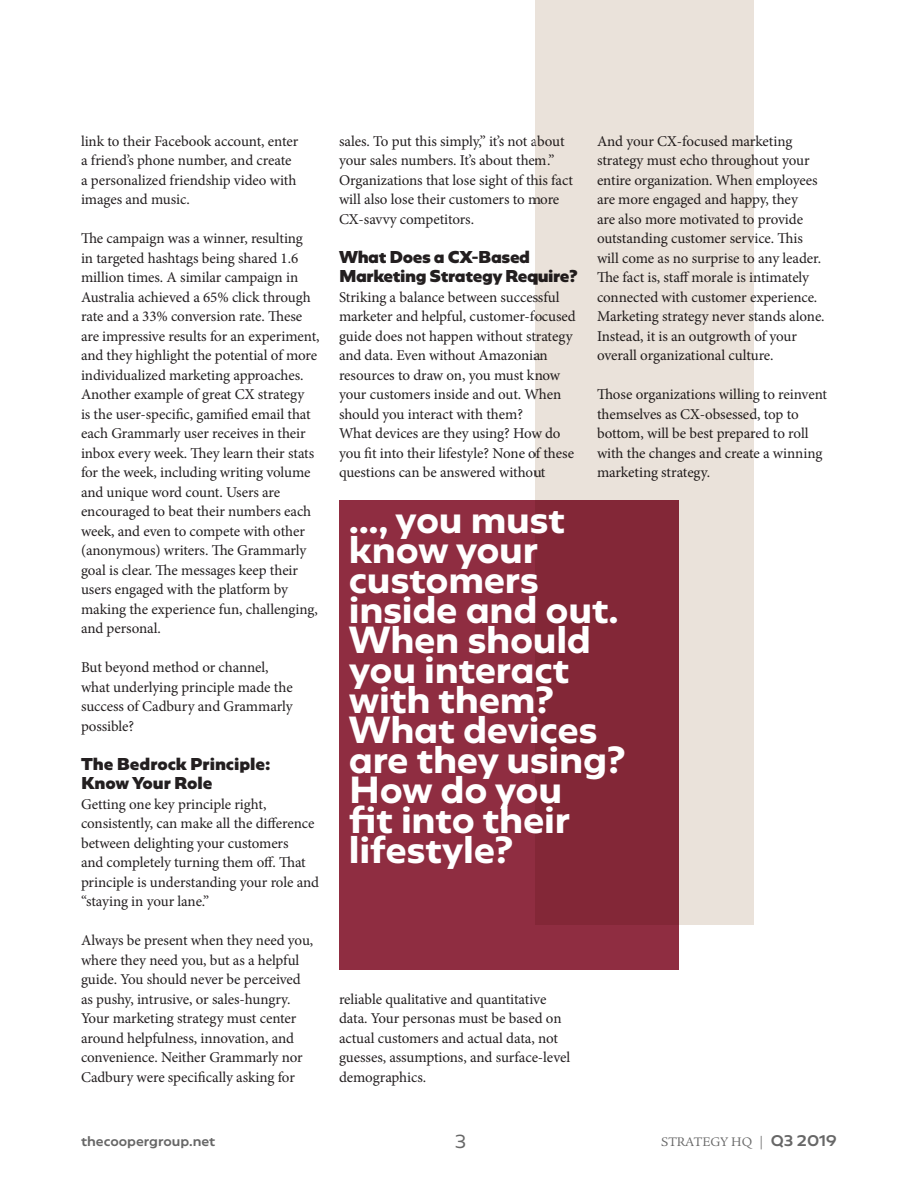
<style>
.page{position:relative;width:918px;height:1188px;background:#fff}
.page>*{position:absolute;margin:0;border:0;box-sizing:border-box;transform-origin:0 0}
.t1{font:700 33px/30px "Geometrica";letter-spacing:-.01em;color:#fff}
.t2{font:16.5px "Geometrica";color:#676767}
.t3{font:15px/19.5px "Minion Pro";letter-spacing:-.01em;color:#231f20}
.t4{font:900 15px/19.5px "Geometrica";letter-spacing:-.025em;color:#231f20}
.t5{font:900 15px/19.5px "Geometrica";letter-spacing:-.005em;color:#231f20}
.t6{font:13.5px "Legacy Serif";color:#676767}
.t7{font:500 12px "Geometrica";color:#676767}
.s1{font-family:"Geometrica";font-weight:500}
</style>
<div class="page">
<div style="left:340px;top:500px;width:339px;height:470px;background:#8f2d41"></div>
<svg style="left:536px;top:0;width:218px;height:924px;fill:#eae2da"></svg>
<p class="t3" style="left:81px;top:131px;width:219px">link to their Facebook account, enter a friend’s phone number, and create a personalized friendship video with images and music.</p>
<p class="t3" style="left:81px;top:229px;width:240px">The campaign was a winner, resulting<br>in targeted hashtags being shared 1.6 million times. A similar campaign in Australia achieved a 65% click through rate and a 33% conversion rate. These are impressive results for an experiment, and they highlight the potential of more individualized marketing approaches.</p>
<p class="t3" style="left:81px;top:385px;width:238px">Another example of great CX strategy<br>is the user-specific, gamified email that each Grammarly user receives in their inbox every week. They learn their stats for the week, including writing volume and unique word count. Users are encouraged to beat their numbers each week, and even to compete with other (anonymous) writers. The Grammarly goal is clear. The messages keep their users engaged with the platform by making the experience fun, challenging, and personal.</p>
<p class="t3" style="left:81px;top:658px;width:189px">But beyond method or channel,</p>
<p class="t3" style="left:81px;top:677px;width:213px">what underlying principle made the success of Cadbury and Grammarly</p>
<p class="t3" style="left:81px;top:716px;width:55px">possible?</p>
<p class="t5" style="left:81px;top:754px;width:191px">The Bedrock Principle:<br>Know Your Role</p>
<p class="t3" style="left:81px;top:794px;width:240px">Getting one key principle right, consistently, can make all the difference between delighting your customers<br>and completely turning them off. That principle is understanding your role and “staying in your lane.”</p>
<p class="t3" style="left:81px;top:931px;width:234px">Always be present when they need you, where they need you, but as a helpful guide. You should never be perceived as pushy, intrusive, or sales-hungry.<br>Your marketing strategy must center around helpfulness, innovation, and convenience. Neither Grammarly nor Cadbury were specifically asking for</p>
<p class="t3" style="left:339px;top:131px;width:236px">sales. To put this simply,” it’s not about your sales numbers. It’s about them.” Organizations that lose sight of this fact will also lose their customers to more CX-savvy competitors.</p>
<p class="t4" style="left:339px;top:247px;width:240px">What Does a CX-Based<br>Marketing Strategy Require?</p>
<p class="t3" style="left:339px;top:287px;width:238px">Striking a balance between successful marketer and helpful, customer-focused guide does not happen without strategy and data. Even without Amazonian resources to draw on, you must know your customers inside and out. When should you interact with them?<br>What devices are they using? How do you fit into their lifestyle? None of these questions can be answered without</p>
<p class="t3" style="left:597px;top:131px;width:229px">And your CX-focused marketing strategy must echo throughout your entire organization. When employees are more engaged and happy, they<br>are also more motivated to provide outstanding customer service. This will come as no surprise to any leader.<br>The fact is, staff morale is intimately connected with customer experience.<br>Marketing strategy never stands alone.<br>Instead, it is an outgrowth of your overall organizational culture.</p>
<p class="t3" style="left:597px;top:385px;width:232px">Those organizations willing to reinvent themselves as CX-obsessed, top to bottom, will be best prepared to roll with the changes and create a winning marketing strategy.</p>
<p class="t1" style="left:349px;top:504px;width:218px">..., you must know your customers</p>
<p class="t1" style="left:349px;top:594px;width:271px">inside and out.<br>When should you interact</p>
<p class="t1" style="left:349px;top:684px;width:278px">with them?<br>What devices are they using?<br>How do you<br>fit into their lifestyle?</p>
<p class="t3" style="left:339px;top:989px;width:233px">reliable qualitative and quantitative data. Your personas must be based on actual customers and actual data, not guesses, assumptions, and surface-level demographics.</p>
<p class="t7" style="left:81px;top:1133px;width:136px">thecoopergroup.net</p>
<p class="t2" style="left:455px;top:1130px;width:13px">3</p>
<p class="t6" style="left:661px;top:1134px;width:177px">STRATEGY HQ | <span class="s1">Q3 2019</span></p>
</div>
